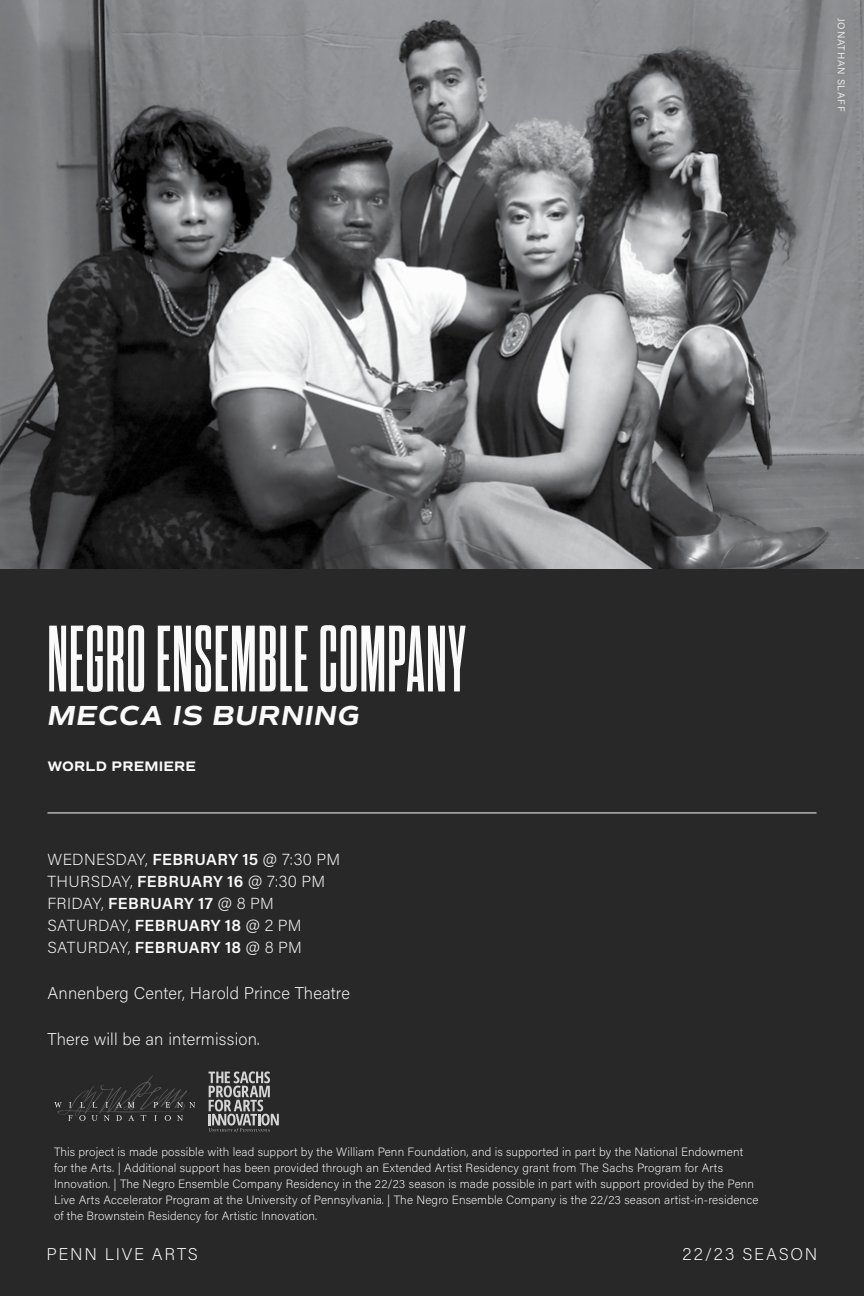
<style>
.page{position:relative;width:864px;height:1296px;background:#292829}
.page>*{position:absolute;margin:0;border:0;box-sizing:border-box;transform-origin:0 0}
.t1{font:700 94px "Dharma Gothic C";letter-spacing:.015em;color:#fafafa}
.t2{font:italic 700 28px "Commuters Sans";letter-spacing:.015em;color:#fafafa}
.t3{font:200 17px "Acumin Pro";letter-spacing:.01em;color:#fafafa}
.t4{font:200 17px "Acumin Pro";letter-spacing:.1em;color:#fcfcfc}
.t5{font:200 16px/22px "Acumin Pro";letter-spacing:.02em;color:#fafafa}
.t6{font:700 14px "Commuters Sans";letter-spacing:.01em;color:#fafafa}
.t7{font:200 12px/16px "Acumin Pro";letter-spacing:.01em;color:#fafafa}
.t8{font:10px "Acumin Pro";letter-spacing:.075em;color:#fff}
.s1{font-weight:600}
</style>
<div class="page">
<img style="left:0;top:0;width:864px;height:568px">
<hr style="left:48px;top:812px;width:768px;height:1px;background:#fafafa">
<svg style="left:54px;top:1075px;width:141px;height:46px"></svg>
<svg style="left:209px;top:1071px;width:70px;height:62px"></svg>
<p class="t8" style="left:848px;top:18px;width:95px;rotate:90deg">JONATHAN SLAFF</p>
<h1 class="t1" style="left:48px;top:617px;width:420px">NEGRO ENSEMBLE COMPANY</h1>
<h2 class="t2" style="left:48px;top:699px;width:314px">MECCA IS BURNING</h2>
<p class="t6" style="left:48px;top:758px;width:150px">WORLD PREMIERE</p>
<h3 class="t5" style="left:48px;top:848px;width:294px">WEDNESDAY, <span class="s1">FEBRUARY 15</span> @ 7:30 PM<br>THURSDAY, <span class="s1">FEBRUARY 16</span> @ 7:30 PM<br>FRIDAY, <span class="s1">FEBRUARY 17</span> @ 8 PM<br>SATURDAY, <span class="s1">FEBRUARY 18</span> @ 2 PM<br>SATURDAY, <span class="s1">FEBRUARY 18</span> @ 8 PM</h3>
<h3 class="t3" style="left:48px;top:982px;width:304px">Annenberg Center, Harold Prince Theatre</h3>
<h3 class="t3" style="left:48px;top:1028px;width:214px">There will be an intermission.</h3>
<p class="t7" style="left:54px;top:1143px;width:706px">This project is made possible with lead support by the William Penn Foundation, and is supported in part by the National Endowment for the Arts. | Additional support has been provided through an Extended Artist Residency grant from The Sachs Program for Arts Innovation. | The Negro Ensemble Company Residency in the 22/23 season is made possible in part with support provided by the Penn Live Arts Accelerator Program at the University of Pennsylvania. | The Negro Ensemble Company is the 22/23 season artist-in-residence of the Brownstein Residency for Artistic Innovation.</p>
<h3 class="t4" style="left:47px;top:1242px;width:153px">PENN LIVE ARTS</h3>
<h3 class="t4" style="left:683px;top:1242px;width:136px">22/23 SEASON</h3>
</div>
